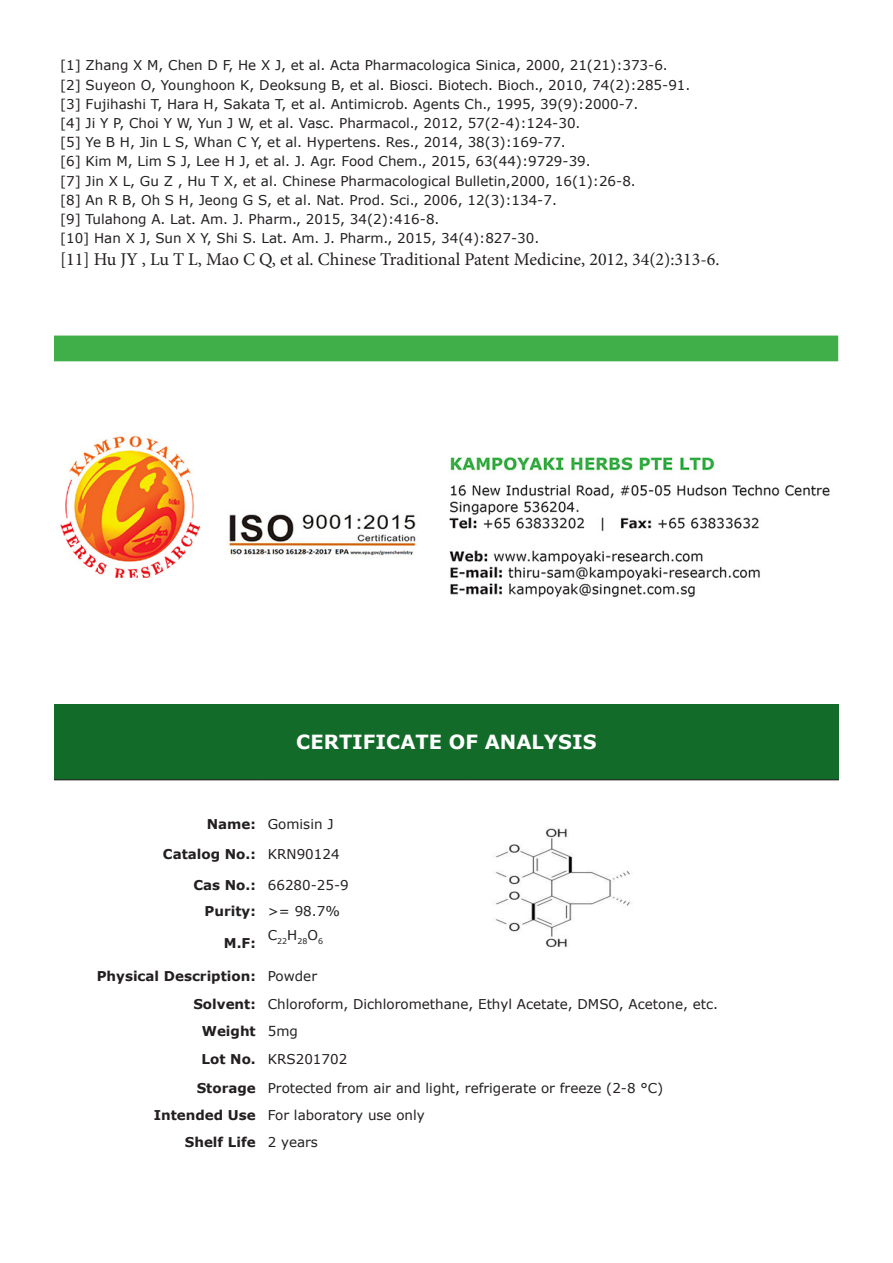
<style>
.page{position:relative;width:893px;height:1263px;background:#fff}
.page>*{position:absolute;margin:0;border:0;box-sizing:border-box;transform-origin:0 0}
.t1{font:700 19.5px "Verdana";color:#fff}
.t2{font:18px "Minion Pro";color:#231f20}
.t3{font:13.5px "Verdana";color:#231f20}
.t4{font:700 13.5px "Verdana";color:#231f20}
.t5{font:7.8px "Verdana";color:#231f20}
</style>
<div class="page">
<div style="left:54px;top:336px;width:784px;height:25px;background:#40ae49"></div>
<img style="left:60px;top:435px;width:770px;height:163px">
<div style="left:54px;top:704px;width:785px;height:76px;background:#136b29"></div>
<hr style="left:54px;top:779px;width:208px;height:1px;background:#231f20">
<hr style="left:262px;top:779px;width:208px;height:1px;background:#231f20">
<hr style="left:470px;top:779px;width:369px;height:1px;background:#231f20">
<img style="left:495px;top:828px;width:135px;height:120px">
<p class="t3" style="left:60px;top:57px;width:609px">[1] Zhang X M, Chen D F, He X J, et al. Acta Pharmacologica Sinica, 2000, 21(21):373-6.</p>
<p class="t3" style="left:60px;top:76px;width:632px">[2] Suyeon O, Younghoon K, Deoksung B, et al. Biosci. Biotech. Bioch., 2010, 74(2):285-91.</p>
<p class="t3" style="left:60px;top:95px;width:580px">[3] Fujihashi T, Hara H, Sakata T, et al. Antimicrob. Agents Ch., 1995, 39(9):2000-7.</p>
<p class="t3" style="left:60px;top:114px;width:522px">[4] Ji Y P, Choi Y W, Yun J W, et al. Vasc. Pharmacol., 2012, 57(2-4):124-30.</p>
<p class="t3" style="left:60px;top:134px;width:507px">[5] Ye B H, Jin L S, Whan C Y, et al. Hypertens. Res., 2014, 38(3):169-77.</p>
<p class="t3" style="left:60px;top:153px;width:532px">[6] Kim M, Lim S J, Lee H J, et al. J. Agr. Food Chem., 2015, 63(44):9729-39.</p>
<p class="t3" style="left:60px;top:172px;width:577px">[7] Jin X L, Gu Z , Hu T X, et al. Chinese Pharmacological Bulletin,2000, 16(1):26-8.</p>
<p class="t3" style="left:60px;top:191px;width:498px">[8] An R B, Oh S H, Jeong G S, et al. Nat. Prod. Sci., 2006, 12(3):134-7.</p>
<p class="t3" style="left:60px;top:210px;width:381px">[9] Tulahong A. Lat. Am. J. Pharm., 2015, 34(2):416-8.</p>
<p class="t3" style="left:60px;top:230px;width:481px">[10] Han X J, Sun X Y, Shi S. Lat. Am. J. Pharm., 2015, 34(4):827-30.</p>
<p class="t2" style="left:60px;top:247px;width:661px">[11] Hu JY , Lu T L, Mao C Q, et al. Chinese Traditional Patent Medicine, 2012, 34(2):313-6.</p>
<p class="t1" style="left:296px;top:729px;width:302px">CERTIFICATE OF ANALYSIS</p>
<p class="t4" style="left:207px;top:815px;width:51px">Name:</p>
<p class="t3" style="left:268px;top:815px;width:67px">Gomisin J</p>
<p class="t4" style="left:163px;top:845px;width:94px">Catalog No.:</p>
<p class="t3" style="left:268px;top:846px;width:73px">KRN90124</p>
<p class="t4" style="left:193px;top:876px;width:64px">Cas No.:</p>
<p class="t3" style="left:268px;top:876px;width:82px">66280-25-9</p>
<p class="t4" style="left:205px;top:902px;width:53px">Purity:</p>
<p class="t3" style="left:268px;top:903px;width:74px">&gt;= 98.7%</p>
<p class="t4" style="left:224px;top:934px;width:33px">M.F:</p>
<p class="t5" style="left:268px;top:937px;width:57px"><sup>C</sup>22<sup>H</sup>28<sup>O</sup>6</p>
<p class="t4" style="left:97px;top:967px;width:161px">Physical Description:</p>
<p class="t3" style="left:268px;top:968px;width:51px">Powder</p>
<p class="t4" style="left:193px;top:995px;width:64px">Solvent:</p>
<p class="t3" style="left:268px;top:995px;width:452px">Chloroform, Dichloromethane, Ethyl Acetate, DMSO, Acetone, etc.</p>
<p class="t4" style="left:202px;top:1023px;width:56px">Weight</p>
<p class="t3" style="left:268px;top:1023px;width:32px">5mg</p>
<p class="t4" style="left:202px;top:1051px;width:56px">Lot No.</p>
<p class="t3" style="left:268px;top:1051px;width:81px">KRS201702</p>
<p class="t4" style="left:197px;top:1079px;width:61px">Storage</p>
<p class="t3" style="left:268px;top:1079px;width:397px">Protected from air and light, refrigerate or freeze (2-8 °C)</p>
<p class="t4" style="left:154px;top:1106px;width:104px">Intended Use</p>
<p class="t3" style="left:268px;top:1107px;width:159px">For laboratory use only</p>
<p class="t4" style="left:185px;top:1133px;width:72px">Shelf Life</p>
<p class="t3" style="left:268px;top:1133px;width:52px">2 years</p>
</div>
